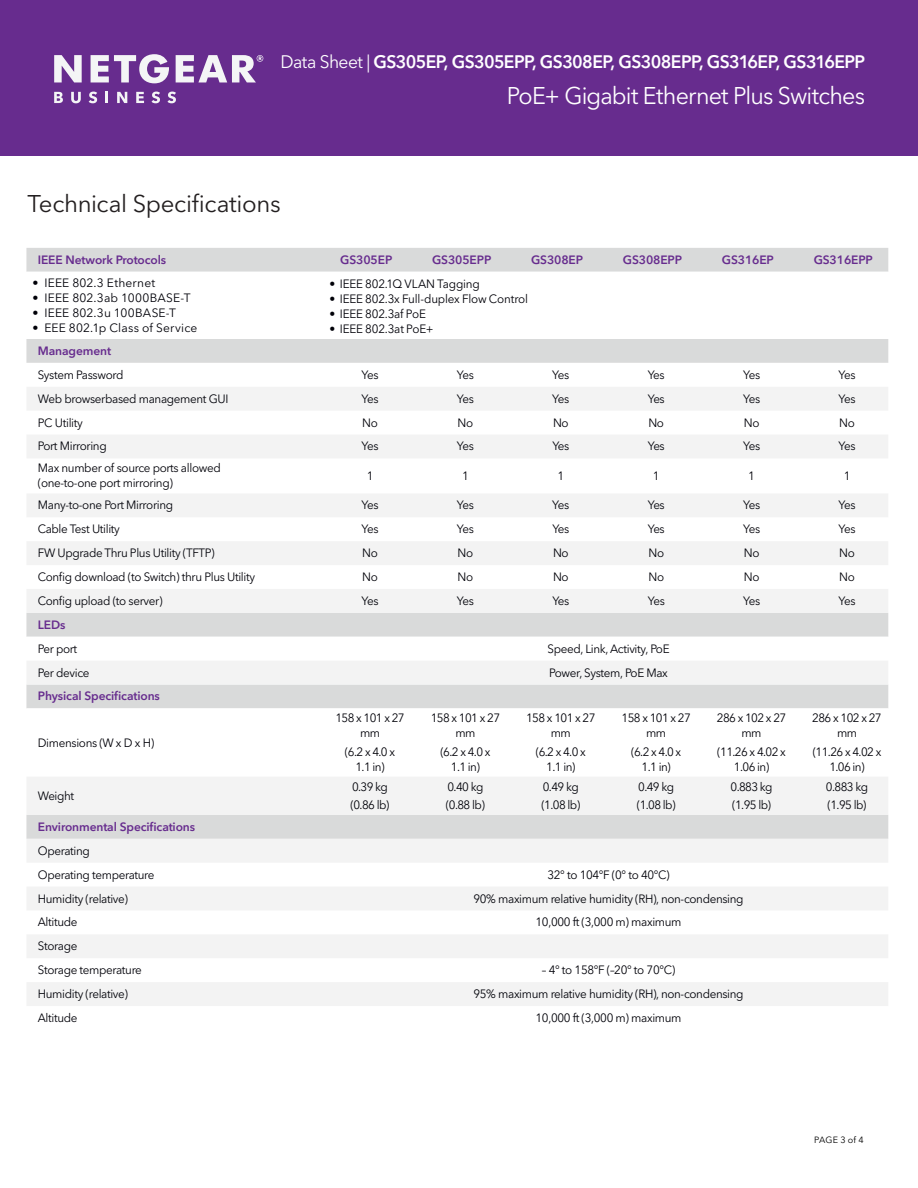
<style>
.page{position:relative;width:918px;height:1188px;background:#fff}
.page>*{position:absolute;margin:0;border:0;box-sizing:border-box;transform-origin:0 0}
.t1{font:24px "Avenir Next LT Pro";letter-spacing:-.035em;color:#fff}
.t2{font:24px "Avenir Next LT Pro";letter-spacing:-.01em;color:#231f20}
.t3{font:600 18px "Avenir Next LT Pro";letter-spacing:-.035em;color:#fff}
.t4{font:12px/15px "Avenir Next LT Pro";letter-spacing:-.03em;color:#000108}
.t5{font:600 12px "Avenir Next LT Pro";letter-spacing:-.01em;color:#672c8e}
.t6{font:12px/15px "Avenir Next LT Pro";letter-spacing:-.05em;color:#000108;text-align:center}
.t7{font:12px "Avenir Next LT Pro";letter-spacing:.01em;color:#000108}
.t8{font:12px "Avenir Next LT Pro";letter-spacing:.015em;color:#000108}
.t9{font:12px "Avenir Next LT Pro";letter-spacing:.02em;color:#000108}
.t10{font:9px "Avenir Next LT Pro";letter-spacing:.015em;color:#000001}
.s1{font-weight:400}
</style>
<div class="page">
<div style="left:0;top:0;width:918px;height:156px;background:#672c8e"></div>
<svg style="left:54px;top:92px;width:9px;height:11px"></svg>
<svg style="left:71px;top:92px;width:10px;height:11px"></svg>
<svg style="left:89px;top:92px;width:8px;height:11px"></svg>
<svg style="left:106px;top:92px;width:2px;height:11px"></svg>
<svg style="left:117px;top:92px;width:10px;height:11px"></svg>
<svg style="left:136px;top:92px;width:8px;height:11px"></svg>
<svg style="left:152px;top:92px;width:8px;height:11px"></svg>
<svg style="left:167px;top:92px;width:9px;height:11px"></svg>
<svg style="left:176px;top:55px;width:87px;height:27px"></svg>
<svg style="left:91px;top:54px;width:78px;height:29px"></svg>
<svg style="left:54px;top:55px;width:28px;height:27px"></svg>
<div style="left:26px;top:248px;width:862px;height:24px;background:#d9dada"></div>
<div style="left:26px;top:339px;width:862px;height:24px;background:#d9dada"></div>
<svg style="left:26px;top:387px;width:862px;height:619px;fill:#f3f3f3"></svg>
<svg style="left:26px;top:637px;width:862px;height:48px"></svg>
<h2 class="t3" style="left:281px;top:50px;width:586px"><span class="s1">Data Sheet |</span> GS305EP, GS305EPP, GS308EP, GS308EPP, GS316EP, GS316EPP</h2>
<h1 class="t1" style="left:507px;top:81px;width:360px">PoE+ Gigabit Ethernet Plus Switches</h1>
<h1 class="t2" style="left:28px;top:189px;width:255px">Technical Specifications</h1>
<p class="t5" style="left:38px;top:252px;width:130px">IEEE Network Protocols</p>
<p class="t5" style="left:340px;top:252px;width:54px">GS305EP</p>
<p class="t5" style="left:432px;top:252px;width:61px">GS305EPP</p>
<p class="t5" style="left:531px;top:252px;width:54px">GS308EP</p>
<p class="t5" style="left:623px;top:252px;width:61px">GS308EPP</p>
<p class="t5" style="left:722px;top:252px;width:54px">GS316EP</p>
<p class="t5" style="left:814px;top:252px;width:61px">GS316EPP</p>
<p class="t9" style="left:32px;top:276px;width:124px">• IEEE 802.3 Ethernet</p>
<p class="t7" style="left:32px;top:291px;width:160px">• IEEE 802.3ab 1000BASE-T</p>
<p class="t7" style="left:32px;top:306px;width:145px">• IEEE 802.3u 100BASE-T</p>
<p class="t8" style="left:32px;top:321px;width:167px">• EEE 802.1p Class of Service</p>
<p class="t4" style="left:329px;top:276px;width:152px">• IEEE 802.1Q VLAN Tagging</p>
<p class="t4" style="left:329px;top:291px;width:200px">• IEEE 802.3x Full-duplex Flow Control</p>
<p class="t4" style="left:329px;top:306px;width:98px">• IEEE 802.3af PoE</p>
<p class="t4" style="left:329px;top:321px;width:106px">• IEEE 802.3at PoE+</p>
<p class="t5" style="left:38px;top:343px;width:75px">Management</p>
<p class="t4" style="left:38px;top:367px;width:87px">System Password</p>
<p class="t4" style="left:362px;top:367px;width:19px">Yes</p>
<p class="t4" style="left:457px;top:367px;width:19px">Yes</p>
<p class="t4" style="left:552px;top:367px;width:19px">Yes</p>
<p class="t4" style="left:648px;top:367px;width:19px">Yes</p>
<p class="t4" style="left:743px;top:367px;width:19px">Yes</p>
<p class="t4" style="left:839px;top:367px;width:19px">Yes</p>
<p class="t4" style="left:38px;top:391px;width:192px">Web browserbased management GUI</p>
<p class="t4" style="left:362px;top:391px;width:19px">Yes</p>
<p class="t4" style="left:457px;top:391px;width:19px">Yes</p>
<p class="t4" style="left:552px;top:391px;width:19px">Yes</p>
<p class="t4" style="left:648px;top:391px;width:19px">Yes</p>
<p class="t4" style="left:743px;top:391px;width:19px">Yes</p>
<p class="t4" style="left:839px;top:391px;width:19px">Yes</p>
<p class="t4" style="left:38px;top:415px;width:46px">PC Utility</p>
<p class="t4" style="left:362px;top:415px;width:17px">No</p>
<p class="t4" style="left:458px;top:415px;width:17px">No</p>
<p class="t4" style="left:553px;top:415px;width:17px">No</p>
<p class="t4" style="left:648px;top:415px;width:17px">No</p>
<p class="t4" style="left:744px;top:415px;width:17px">No</p>
<p class="t4" style="left:839px;top:415px;width:17px">No</p>
<p class="t4" style="left:38px;top:439px;width:70px">Port Mirroring</p>
<p class="t4" style="left:362px;top:439px;width:19px">Yes</p>
<p class="t4" style="left:457px;top:439px;width:19px">Yes</p>
<p class="t4" style="left:552px;top:439px;width:19px">Yes</p>
<p class="t4" style="left:648px;top:439px;width:19px">Yes</p>
<p class="t4" style="left:743px;top:439px;width:19px">Yes</p>
<p class="t4" style="left:839px;top:439px;width:19px">Yes</p>
<p class="t4" style="left:38px;top:461px;width:184px">Max number of source ports allowed (one-to-one port mirroring)</p>
<p class="t4" style="left:367px;top:468px;width:8px">1</p>
<p class="t4" style="left:462px;top:468px;width:8px">1</p>
<p class="t4" style="left:557px;top:468px;width:8px">1</p>
<p class="t4" style="left:653px;top:468px;width:8px">1</p>
<p class="t4" style="left:748px;top:468px;width:8px">1</p>
<p class="t4" style="left:844px;top:468px;width:8px">1</p>
<p class="t4" style="left:38px;top:498px;width:137px">Many-to-one Port Mirroring</p>
<p class="t4" style="left:362px;top:498px;width:19px">Yes</p>
<p class="t4" style="left:457px;top:498px;width:19px">Yes</p>
<p class="t4" style="left:552px;top:498px;width:19px">Yes</p>
<p class="t4" style="left:648px;top:498px;width:19px">Yes</p>
<p class="t4" style="left:743px;top:498px;width:19px">Yes</p>
<p class="t4" style="left:839px;top:498px;width:19px">Yes</p>
<p class="t4" style="left:38px;top:522px;width:84px">Cable Test Utility</p>
<p class="t4" style="left:362px;top:522px;width:19px">Yes</p>
<p class="t4" style="left:457px;top:522px;width:19px">Yes</p>
<p class="t4" style="left:552px;top:522px;width:19px">Yes</p>
<p class="t4" style="left:648px;top:522px;width:19px">Yes</p>
<p class="t4" style="left:743px;top:522px;width:19px">Yes</p>
<p class="t4" style="left:839px;top:522px;width:19px">Yes</p>
<p class="t4" style="left:38px;top:545px;width:178px">FW Upgrade Thru Plus Utility (TFTP)</p>
<p class="t4" style="left:362px;top:545px;width:17px">No</p>
<p class="t4" style="left:458px;top:545px;width:17px">No</p>
<p class="t4" style="left:553px;top:545px;width:17px">No</p>
<p class="t4" style="left:648px;top:545px;width:17px">No</p>
<p class="t4" style="left:744px;top:545px;width:17px">No</p>
<p class="t4" style="left:839px;top:545px;width:17px">No</p>
<p class="t4" style="left:38px;top:569px;width:219px">Config download (to Switch) thru Plus Utility</p>
<p class="t4" style="left:362px;top:569px;width:17px">No</p>
<p class="t4" style="left:458px;top:569px;width:17px">No</p>
<p class="t4" style="left:553px;top:569px;width:17px">No</p>
<p class="t4" style="left:648px;top:569px;width:17px">No</p>
<p class="t4" style="left:744px;top:569px;width:17px">No</p>
<p class="t4" style="left:839px;top:569px;width:17px">No</p>
<p class="t4" style="left:38px;top:593px;width:126px">Config upload (to server)</p>
<p class="t4" style="left:362px;top:593px;width:19px">Yes</p>
<p class="t4" style="left:457px;top:593px;width:19px">Yes</p>
<p class="t4" style="left:552px;top:593px;width:19px">Yes</p>
<p class="t4" style="left:648px;top:593px;width:19px">Yes</p>
<p class="t4" style="left:743px;top:593px;width:19px">Yes</p>
<p class="t4" style="left:839px;top:593px;width:19px">Yes</p>
<p class="t5" style="left:38px;top:617px;width:29px">LEDs</p>
<p class="t4" style="left:38px;top:641px;width:41px">Per port</p>
<p class="t4" style="left:548px;top:641px;width:124px">Speed, Link, Activity, PoE</p>
<p class="t4" style="left:38px;top:665px;width:53px">Per device</p>
<p class="t4" style="left:549px;top:665px;width:120px">Power, System, PoE Max</p>
<p class="t5" style="left:38px;top:689px;width:124px">Physical Specifications</p>
<p class="t4" style="left:38px;top:735px;width:118px">Dimensions (W x D x H)</p>
<p class="t6" style="left:335px;top:711px;width:71px">158 x 101 x 27 mm</p>
<p class="t4" style="left:345px;top:744px;width:52px;text-align:center">(6.2 x 4.0 x<br>1.1 in)</p>
<p class="t6" style="left:431px;top:711px;width:71px">158 x 101 x 27 mm</p>
<p class="t4" style="left:440px;top:744px;width:52px;text-align:center">(6.2 x 4.0 x<br>1.1 in)</p>
<p class="t6" style="left:526px;top:711px;width:71px">158 x 101 x 27 mm</p>
<p class="t4" style="left:536px;top:744px;width:52px;text-align:center">(6.2 x 4.0 x<br>1.1 in)</p>
<p class="t6" style="left:622px;top:711px;width:71px">158 x 101 x 27 mm</p>
<p class="t4" style="left:631px;top:744px;width:52px;text-align:center">(6.2 x 4.0 x<br>1.1 in)</p>
<p class="t6" style="left:717px;top:711px;width:71px">286 x 102 x 27 mm</p>
<p class="t4" style="left:717px;top:744px;width:70px;text-align:center">(11.26 x 4.02 x<br>1.06 in)</p>
<p class="t6" style="left:812px;top:711px;width:71px">286 x 102 x 27 mm</p>
<p class="t4" style="left:813px;top:744px;width:70px;text-align:center">(11.26 x 4.02 x<br>1.06 in)</p>
<p class="t4" style="left:38px;top:788px;width:38px">Weight</p>
<p class="t4" style="left:351px;top:777px;width:40px;line-height:18.3px">0.39 kg (0.86 lb)</p>
<p class="t4" style="left:446px;top:777px;width:40px;line-height:18.3px">0.40 kg (0.88 lb)</p>
<p class="t4" style="left:541px;top:777px;width:40px;line-height:18.3px">0.49 kg (1.08 lb)</p>
<p class="t4" style="left:637px;top:777px;width:40px;line-height:18.3px">0.49 kg (1.08 lb)</p>
<p class="t4" style="left:731px;top:777px;width:44px;line-height:18.3px">0.883 kg (1.95 lb)</p>
<p class="t4" style="left:826px;top:777px;width:44px;line-height:18.3px">0.883 kg (1.95 lb)</p>
<p class="t5" style="left:38px;top:819px;width:159px">Environmental Specifications</p>
<p class="t4" style="left:38px;top:839px;width:118px;line-height:23.9px">Operating<br>Operating temperature</p>
<p class="t4" style="left:547px;top:867px;width:124px">32° to 104°F (0° to 40°C)</p>
<p class="t4" style="left:38px;top:891px;width:92px">Humidity (relative)</p>
<p class="t4" style="left:473px;top:891px;width:272px">90% maximum relative humidity (RH), non-condensing</p>
<p class="t4" style="left:38px;top:915px;width:41px">Altitude</p>
<p class="t4" style="left:536px;top:915px;width:147px">10,000 ft (3,000 m) maximum</p>
<p class="t4" style="left:38px;top:934px;width:106px;line-height:23.9px">Storage<br>Storage temperature</p>
<p class="t4" style="left:542px;top:962px;width:135px">– 4° to 158°F (–20° to 70°C)</p>
<p class="t4" style="left:38px;top:986px;width:92px">Humidity (relative)</p>
<p class="t4" style="left:473px;top:986px;width:272px">95% maximum relative humidity (RH), non-condensing</p>
<p class="t4" style="left:38px;top:1010px;width:41px">Altitude</p>
<p class="t4" style="left:536px;top:1010px;width:147px">10,000 ft (3,000 m) maximum</p>
<p class="t10" style="left:814px;top:1134px;width:51px">PAGE 3 of 4</p>
</div>
